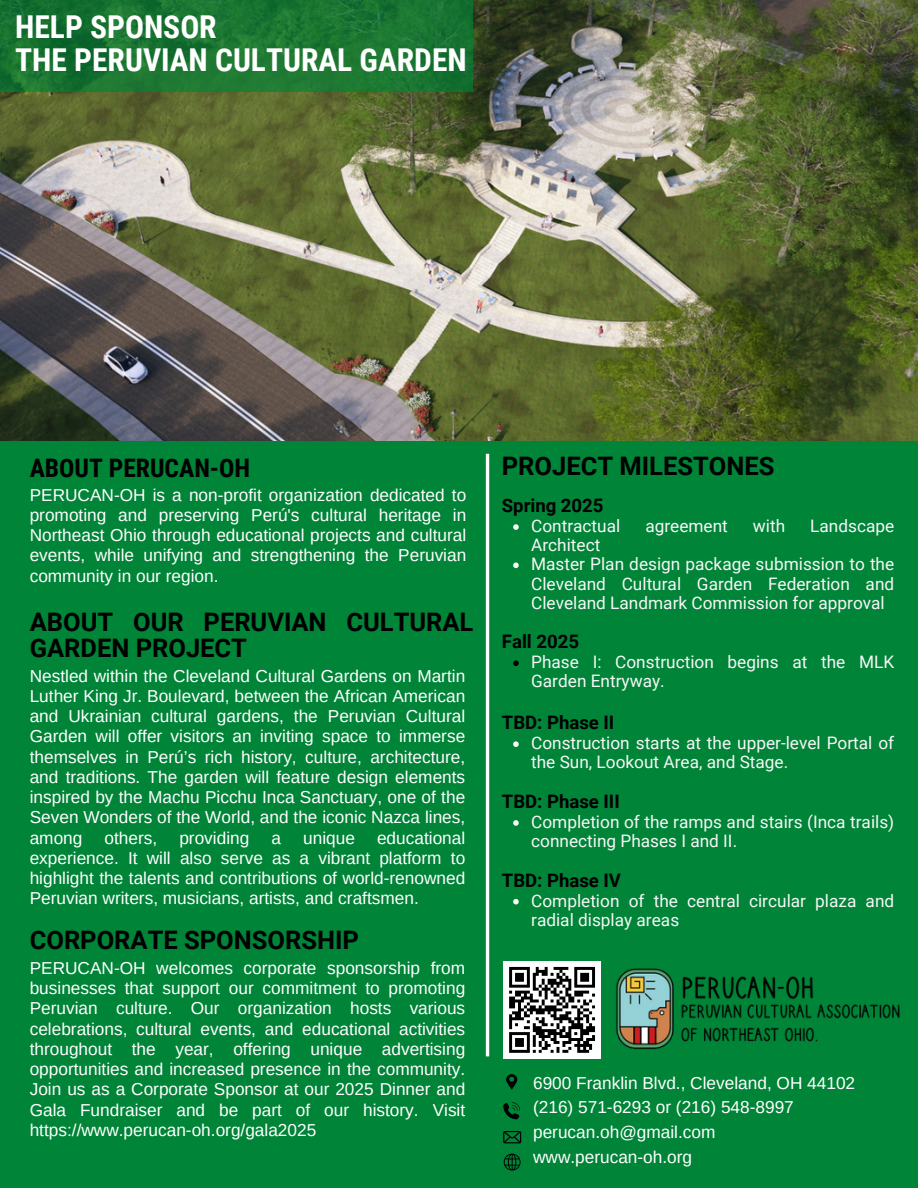
<style>
.page{position:relative;width:918px;height:1188px;background:#fff}
.page>*{position:absolute;margin:0;border:0;box-sizing:border-box;transform-origin:0 0}
.t1{font:700 31.5px/32.7px "Roboto Condensed";color:#fff}
.t2{font:700 25.5px/25.8px "Roboto";color:#000}
.t3{font:700 25.5px "Roboto Condensed";color:#000}
.t4{font:700 18.6px "Roboto";color:#000}
.t5{font:17.25px/20.2px "Arimo";color:#fff;text-align:justify}
.t6{font:17.25px/19.2px "Roboto";color:#f7f7f7}
</style>
<div class="page">
<div style="left:0;top:424px;width:918px;height:764px;background:#008437"></div>
<img style="left:616px;top:968px;width:284px;height:82px">
<hr style="left:486px;top:454px;width:3px;height:602px;background:#fff">
<img style="left:0;top:0;width:918px;height:440px">
<svg style="left:0;top:0;width:473px;height:92px;background:#197431"></svg>
<div style="left:503px;top:961px;width:98px;height:98px;background:#fff"></div>
<svg style="left:509px;top:966px;width:86px;height:87px"></svg>
<svg style="left:506px;top:1074px;width:11px;height:16px"></svg>
<svg style="left:503px;top:1102px;width:17px;height:17px"></svg>
<svg style="left:503px;top:1131px;width:18px;height:12px"></svg>
<svg style="left:504px;top:1154px;width:17px;height:17px"></svg>
<svg style="left:513px;top:524px;width:6px;height:6px"></svg>
<svg style="left:513px;top:563px;width:6px;height:5px"></svg>
<svg style="left:513px;top:660px;width:6px;height:6px"></svg>
<svg style="left:513px;top:741px;width:6px;height:6px"></svg>
<svg style="left:513px;top:820px;width:6px;height:6px"></svg>
<svg style="left:513px;top:899px;width:6px;height:6px"></svg>
<p class="t1" style="left:15px;top:11px;width:453px">HELP SPONSOR<br>THE PERUVIAN CULTURAL GARDEN</p>
<p class="t3" style="left:30px;top:453px;width:222px">ABOUT PERUCAN-OH</p>
<h2 class="t5" style="left:30px;top:484px;width:438px">PERUCAN-OH is a non-profit organization dedicated to promoting and preserving Perú's cultural heritage in Northeast Ohio through educational projects and cultural events, while unifying and strengthening the Peruvian community in our region.</h2>
<h2 class="t2" style="left:30px;top:609px;width:445px">ABOUT OUR PERUVIAN CULTURAL<br>GARDEN PROJECT</h2>
<p class="t5" style="left:30px;top:666px;width:437px">Nestled within the Cleveland Cultural Gardens on Martin Luther King Jr. Boulevard, between the African American and Ukrainian cultural gardens, the Peruvian Cultural Garden will offer visitors an inviting space to immerse themselves in Perú’s rich history, culture, architecture, and traditions. The garden will feature design elements inspired by the Machu Picchu Inca Sanctuary, one of the Seven Wonders of the World, and the iconic Nazca lines, among</p>
<p class="t5" style="left:30px;top:828px;width:437px;text-indent:347px">educational experience. It will also serve as a vibrant platform to highlight the talents and contributions of world-renowned Peruvian writers, musicians, artists, and craftsmen.</p>
<p class="t5" style="left:105px;top:828px;width:54px">others,</p>
<p class="t5" style="left:179px;top:828px;width:71px">providing</p>
<p class="t5" style="left:271px;top:828px;width:11px">a</p>
<p class="t5" style="left:303px;top:828px;width:53px">unique</p>
<h2 class="t2" style="left:30px;top:928px;width:331px">CORPORATE SPONSORSHIP</h2>
<h3 class="t5" style="left:30px;top:958px;width:437px">PERUCAN-OH welcomes corporate sponsorship from businesses that support our commitment to promoting Peruvian culture. Our organization hosts various celebrations, cultural events, and educational activities throughout the year, offering unique advertising opportunities and increased presence in the community.<br>Join us as a Corporate Sponsor at our 2025 Dinner and Gala Fundraiser and be part of our history. Visit https://www.perucan-oh.org/gala2025</h3>
<p class="t2" style="left:502px;top:454px;width:274px">PROJECT MILESTONES</p>
<p class="t4" style="left:502px;top:495px;width:103px">Spring 2025</p>
<p class="t6" style="left:531px;top:517px;width:91px">Contractual</p>
<p class="t6" style="left:645px;top:517px;width:84px">agreement</p>
<p class="t6" style="left:753px;top:517px;width:34px">with</p>
<p class="t6" style="left:810px;top:517px;width:85px">Landscape</p>
<p class="t6" style="left:531px;top:536px;width:71px">Architect</p>
<p class="t6" style="left:531px;top:555px;width:365px;text-align:justify">Master Plan design package submission to the Cleveland Cultural Garden Federation and Cleveland Landmark Commission for approval</p>
<p class="t4" style="left:502px;top:631px;width:79px">Fall 2025</p>
<h3 class="t6" style="left:531px;top:653px;width:365px">Phase I: Construction begins at the MLK<br>Garden Entryway.</h3>
<p class="t4" style="left:502px;top:712px;width:114px">TBD: Phase II</p>
<h3 class="t6" style="left:531px;top:734px;width:365px">Construction starts at the upper-level Portal of the Sun, Lookout Area, and Stage.</h3>
<p class="t4" style="left:502px;top:791px;width:119px">TBD: Phase III</p>
<h3 class="t6" style="left:531px;top:813px;width:365px">Completion of the ramps and stairs (Inca trails) connecting Phases I and II.</h3>
<p class="t4" style="left:502px;top:869px;width:121px">TBD: Phase IV</p>
<p class="t6" style="left:531px;top:891px;width:365px">Completion of the central circular plaza and radial display areas</p>
<p class="t5" style="left:533px;top:1073px;width:324px">6900 Franklin Blvd., Cleveland, OH 44102</p>
<h1 class="t5" style="left:533px;top:1097px;width:262px">(216) 571-6293 or (216) 548-8997</h1>
<h2 class="t5" style="left:533px;top:1122px;width:184px">perucan.oh@gmail.com</h2>
<p class="t5" style="left:533px;top:1147px;width:161px">www.perucan-oh.org</p>
</div>
